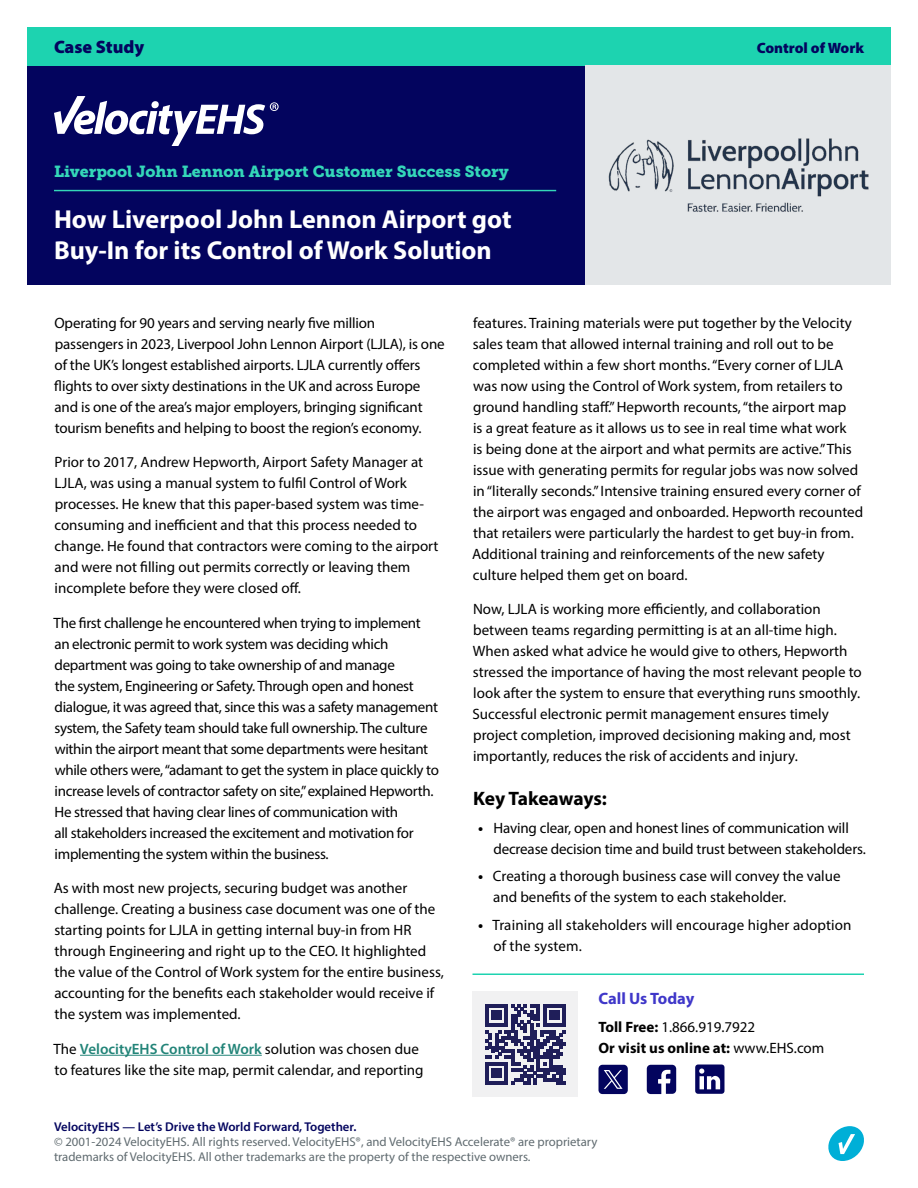
<style>
.page{position:relative;width:918px;height:1188px;background:#fff}
.page>*{position:absolute;margin:0;border:0;box-sizing:border-box;transform-origin:0 0}
.t1{font:700 26.1px/31.2px "Myriad Pro";color:#fff}
.t2{font:700 19.5px "Myriad Pro";letter-spacing:-.01em;color:#000}
.t3{font:900 18px "Myriad Pro";color:#03045e}
.t4{font:700 16.5px "Myriad Pro";letter-spacing:-.005em;color:#3f37c9}
.t5{font:15.9px "Museo Slab 900";color:#34d7b8}
.t6{font:15px/21px "Myriad Pro";color:#000}
.t7{font:15px/21px "Myriad Pro";letter-spacing:-.02em;color:#000}
.t8{font:700 15px/21px "Myriad Pro";color:#000}
.t9{font:900 15px "Myriad Pro";color:#03045e}
.t10{font:12.75px/15px "Myriad Pro";color:#606b70}
.t11{font:600 12.75px "Myriad Pro";color:#03045e}
.s1{font-weight:600;color:#228478}
.s2{font-weight:700}
.s3{font-weight:400}
</style>
<div class="page">
<div style="left:27px;top:65px;width:558px;height:220px;background:#03045e"></div>
<svg style="left:828px;top:1126px;width:36px;height:35px"></svg>
<svg style="left:54px;top:96px;width:225px;height:49px"></svg>
<hr style="left:80px;top:1055px;width:182px;height:1px;background:#228478">
<div style="left:27px;top:27px;width:864px;height:38px;background:#1dd3b0"></div>
<div style="left:585px;top:65px;width:306px;height:220px;background:#e3e6e8"></div>
<hr style="left:54px;top:190px;width:502px;height:1px;background:#34d7b8">
<svg style="left:695px;top:1065px;width:29px;height:29px"></svg>
<svg style="left:647px;top:1065px;width:29px;height:29px"></svg>
<div style="left:472px;top:991px;width:106px;height:106px;background:#f1f1f2"></div>
<svg style="left:485px;top:1004px;width:81px;height:80px"></svg>
<hr style="left:472px;top:974px;width:392px;height:1px;background:#1dd3b0">
<svg style="left:598px;top:1065px;width:30px;height:29px"></svg>
<img style="left:608px;top:138px;width:261px;height:74px">
<p class="t3" style="left:54px;top:35px;width:92px">Case Study</p>
<p class="t9" style="left:757px;top:38px;width:109px">Control of Work</p>
<p class="t5" style="left:54px;top:162px;width:456px">Liverpool John Lennon Airport Customer Success Story</p>
<h1 class="t1" style="left:54px;top:202px;width:459px">How Liverpool John Lennon Airport got<br>Buy-In for its Control of Work Solution</h1>
<p class="t6" style="left:54px;top:312px;width:392px">Operating for 90 years and serving nearly five million passengers in 2023, Liverpool John Lennon Airport (LJLA), is one of the UK’s longest established airports. LJLA currently offers flights to over sixty destinations in the UK and across Europe and is one of the area’s major employers, bringing significant tourism benefits and helping to boost the region’s economy.</p>
<p class="t6" style="left:54px;top:451px;width:386px">Prior to 2017, Andrew Hepworth, Airport Safety Manager at LJLA, was using a manual system to fulfil Control of Work processes. He knew that this paper-based system was time&shy;consuming and inefficient and that this process needed to change. He found that contractors were coming to the airport and were not filling out permits correctly or leaving them incomplete before they were closed off.</p>
<p class="t7" style="left:54px;top:612px;width:387px">The first challenge he encountered when trying to implement an electronic permit to work system was deciding which department was going to take ownership of and manage<br>the system, Engineering or Safety. Through open and honest dialogue, it was agreed that, since this was a safety management system, the Safety team should take full ownership. The culture within the airport meant that some departments were hesitant while others were, “adamant to get the system in place quickly to increase levels of contractor safety on site,” explained Hepworth.<br>He stressed that having clear lines of communication with<br>all stakeholders increased the excitement and motivation for implementing the system within the business.</p>
<p class="t6" style="left:54px;top:877px;width:392px">As with most new projects, securing budget was another challenge. Creating a business case document was one of the starting points for LJLA in getting internal buy-in from HR through Engineering and right up to the CEO. It highlighted the value of the Control of Work system for the entire business, accounting for the benefits each stakeholder would receive if the system was implemented.</p>
<p class="t6" style="left:54px;top:1038px;width:372px">The <span class="s1">VelocityEHS Control of Work</span> solution was chosen due to features like the site map, permit calendar, and reporting</p>
<p class="t6" style="left:472px;top:312px;width:393px">features. Training materials were put together by the Velocity sales team that allowed internal training and roll out to be completed within a few short months. “Every corner of LJLA was now using the Control of Work system, from retailers to ground handling staff.” Hepworth recounts, “the airport map<br>is a great feature as it allows us to see in real time what work<br>is being done at the airport and what permits are active.” This issue with generating permits for regular jobs was now solved in “literally seconds.” Intensive training ensured every corner of the airport was engaged and onboarded. Hepworth recounted that retailers were particularly the hardest to get buy-in from.<br>Additional training and reinforcements of the new safety culture helped them get on board.</p>
<p class="t6" style="left:473px;top:598px;width:391px">Now, LJLA is working more efficiently, and collaboration between teams regarding permitting is at an all-time high.<br>When asked what advice he would give to others, Hepworth stressed the importance of having the most relevant people to look after the system to ensure that everything runs smoothly.<br>Successful electronic permit management ensures timely project completion, improved decisioning making and, most importantly, reduces the risk of accidents and injury.</p>
<h2 class="t2" style="left:473px;top:785px;width:135px">Key Takeaways:</h2>
<p class="t6" style="left:493px;top:817px;width:374px;text-indent:-15px"><span class="s2">•</span> Having clear, open and honest lines of communication will decrease decision time and build trust between stakeholders.</p>
<p class="t6" style="left:493px;top:865px;width:349px;text-indent:-15px"><span class="s2">•</span> Creating a thorough business case will convey the value and benefits of the system to each stakeholder.</p>
<p class="t6" style="left:493px;top:914px;width:360px;text-indent:-15px"><span class="s2">•</span> Training all stakeholders will encourage higher adoption of the system.</p>
<p class="t4" style="left:598px;top:988px;width:97px">Call Us Today</p>
<p class="t8" style="left:598px;top:1016px;width:227px">Toll Free: <span class="s3">1.866.919.7922<br></span>Or visit us online at: <span class="s3">www.EHS.com</span></p>
<p class="t11" style="left:54px;top:1119px;width:304px">VelocityEHS — Let’s Drive the World Forward, Together.</p>
<p class="t10" style="left:54px;top:1134px;width:545px">© 2001-2024 VelocityEHS. All rights reserved. VelocityEHS®, and VelocityEHS Accelerate® are proprietary trademarks of VelocityEHS. All other trademarks are the property of the respective owners.</p>
</div>
